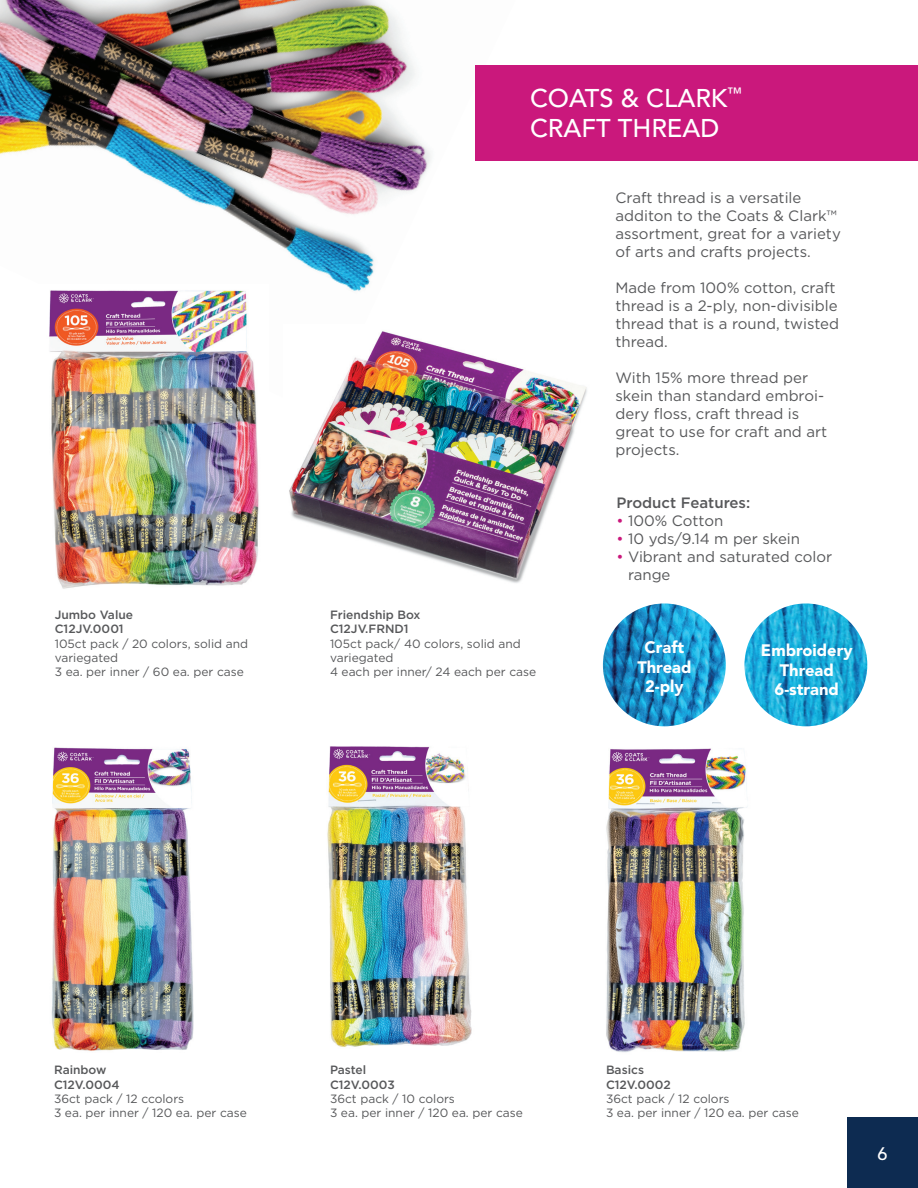
<style>
.page{position:relative;width:918px;height:1188px;background:#fff}
.page>*{position:absolute;margin:0;border:0;box-sizing:border-box;transform-origin:0 0}
.t1{font:500 25.5px/30.6px "Avenir LT Std";color:#fff}
.t2{font:500 18px "Avenir LT Std";color:#fff}
.t3{font:900 16.5px/19.8px "Avenir LT Std";color:#fff;text-align:center}
.t4{font:15px/18px "Gotham";color:#57585a}
.t5{font:500 15px "Gotham";color:#57585a}
.t6{font:12px/14.4px "Gotham";color:#57585a}
.t7{font:500 12px/14.4px "Gotham";color:#57585a}
.s1{color:#ca187c}
</style>
<div class="page">
<div style="left:847px;top:1117px;width:71px;height:71px;background:#0d2b51"></div>
<img style="left:0;top:0;width:431px;height:291px">
<div style="left:475px;top:65px;width:443px;height:96px;background:#ca187c"></div>
<img style="left:51px;top:747px;width:143px;height:304px">
<img style="left:31px;top:285px;width:238px;height:304px">
<img style="left:327px;top:746px;width:145px;height:301px">
<img style="left:606px;top:748px;width:141px;height:304px">
<img style="left:603px;top:603px;width:123px;height:123px;border-radius:61px">
<img style="left:744px;top:603px;width:123px;height:123px;border-radius:61px">
<img style="left:289px;top:331px;width:298px;height:252px">
<p class="t7" style="left:55px;top:607px;width:80px">Jumbo Value<br>C12JV.0001</p>
<p class="t6" style="left:55px;top:636px;width:195px">105ct pack / 20 colors, solid and variegated<br>3 ea. per inner / 60 ea. per case</p>
<h1 class="t1" style="left:530px;top:83px;width:214px">COATS &amp; CLARK<sup>™<br></sup>CRAFT THREAD</h1>
<p class="t4" style="left:616px;top:188px;width:227px">Craft thread is a versatile additon to the Coats &amp; Clark™ assortment, great for a variety of arts and crafts projects.</p>
<p class="t4" style="left:616px;top:278px;width:225px">Made from 100% cotton, craft thread is a 2-ply, non-divisible thread that is a round, twisted thread.</p>
<p class="t4" style="left:616px;top:368px;width:213px">With 15% more thread per skein than standard embroi&shy;dery floss, craft thread is great to use for craft and art projects.</p>
<p class="t7" style="left:330px;top:607px;width:92px">Friendship Box<br>C12JV.FRND1</p>
<p class="t6" style="left:330px;top:636px;width:208px">105ct pack/ 40 colors, solid and variegated<br>4 each per inner/ 24 each per case</p>
<p class="t5" style="left:616px;top:493px;width:135px">Product Features:</p>
<p class="t4" style="left:616px;top:512px;width:108px"><span class="s1">•</span> 100% Cotton</p>
<p class="t4" style="left:616px;top:530px;width:185px"><span class="s1">•</span> 10 yds/9.14 m per skein</p>
<p class="t4" style="left:628px;top:548px;width:206px;text-indent:-12px"><span class="s1">•</span> Vibrant and saturated color range</p>
<p class="t3" style="left:637px;top:637px;width:56px">Craft<br>Thread<br>2-ply</p>
<p class="t3" style="left:761px;top:640px;width:93px">Embroidery<br>Thread<br>6-strand</p>
<p class="t7" style="left:54px;top:1063px;width:67px">Rainbow<br>C12V.0004</p>
<p class="t6" style="left:54px;top:1091px;width:194px">36ct pack / 12 ccolors<br>3 ea. per inner / 120 ea. per case</p>
<p class="t7" style="left:330px;top:1063px;width:66px">Pastel<br>C12V.0003</p>
<p class="t6" style="left:330px;top:1091px;width:194px">36ct pack / 10 colors<br>3 ea. per inner / 120 ea. per case</p>
<p class="t7" style="left:606px;top:1063px;width:66px">Basics<br>C12V.0002</p>
<p class="t6" style="left:606px;top:1091px;width:194px">36ct pack / 12 colors<br>3 ea. per inner / 120 ea. per case</p>
<p class="t2" style="left:877px;top:1143px;width:12px">6</p>
</div>
